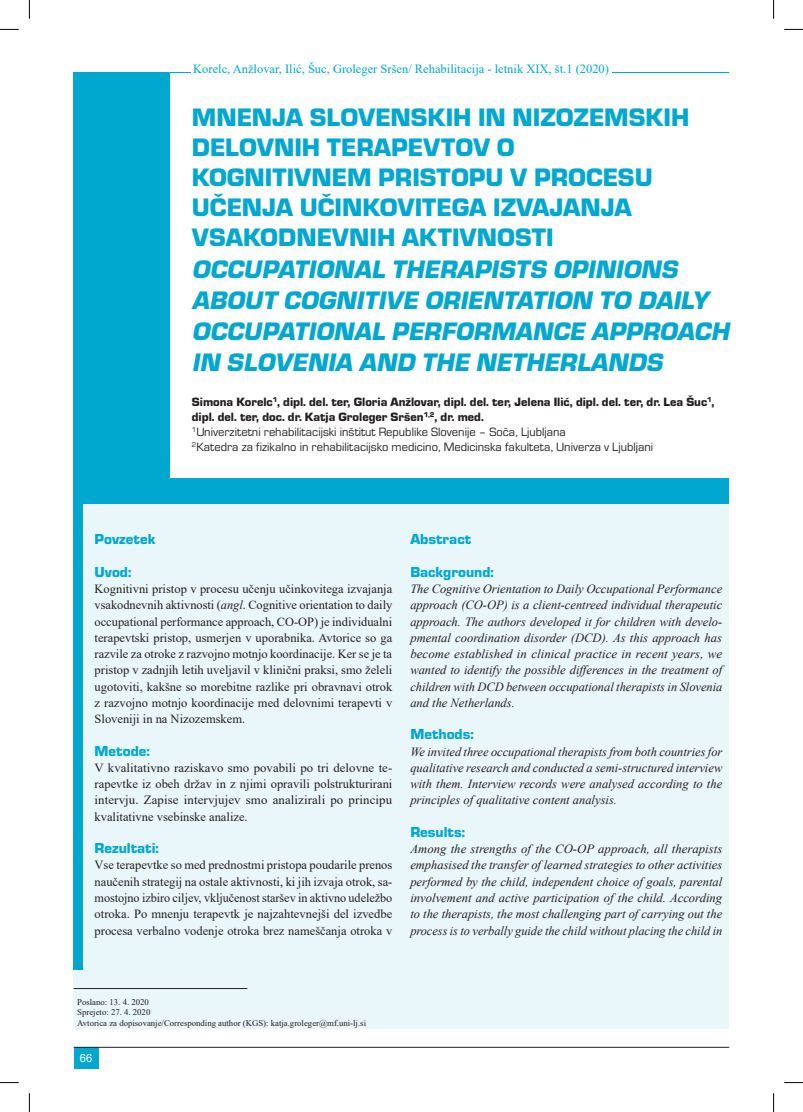
<style>
.page{position:relative;width:803px;height:1112px;background:#fff}
.page>*{position:absolute;margin:0;border:0;box-sizing:border-box;transform-origin:0 0}
.glavni_naslov{font:26.25px/30px "Eurostile TEE Blac";color:#00a7cf}
.glavni_naslov_italic{font:italic 26.25px/31.2px "Eurostile TEE Blac";color:#00a7cf}
.podnaslov{font:15px "Eurostile TEE Blac";color:#00a7cf}
.body_tekst_italic{font:italic 12.5px/16.2px "Times New Roman";color:#231f20;text-align:justify}
.body_tekst{font:12.5px/16.2px "Times New Roman";color:#231f20;text-align:justify}
.Ustanove{font:12.5px "Eurostile TEE";color:#231f20}
.Avtorji{font:12.5px/15px "Eurostile TEE Blac";color:#231f20}
.t1{font:12.5px "Times New Roman";color:#00a7cf}
.t2{font:11.25px "Arial";color:#fff}
.opombe{font:8.75px "Times New Roman";color:#231f20}
.s1{font-style:italic}
</style>
<div class="page">
<div style="left:74px;top:966px;width:655px;height:63px;background:#e9f6fa"></div>
<div style="left:74px;top:73px;width:655px;height:896px;background:#00a7cf"></div>
<div style="left:171px;top:73px;width:558px;height:404px;background:#fff"></div>
<hr style="left:74px;top:988px;width:173px;height:1px;background:#231f20">
<div style="left:84px;top:504px;width:326px;height:465px;background:#e9f6fa"></div>
<div style="left:410px;top:504px;width:319px;height:465px;background:#e9f6fa"></div>
<hr style="left:74px;top:72px;width:655px;height:1px;background:#00a7cf">
<div style="left:191px;top:61px;width:420px;height:15px;background:#fff"></div>
<div style="left:74px;top:1046px;width:24px;height:22px;background:#00a7cf"></div>
<hr style="left:74px;top:1046px;width:655px;height:1px;background:#231f20">
<svg style="left:0;top:29px;width:19px;height:1px"></svg>
<svg style="left:784px;top:29px;width:19px;height:1px"></svg>
<svg style="left:0;top:1082px;width:19px;height:1px"></svg>
<svg style="left:784px;top:1082px;width:19px;height:1px"></svg>
<svg style="left:29px;top:0;width:1px;height:19px"></svg>
<svg style="left:29px;top:1093px;width:1px;height:18px"></svg>
<svg style="left:773px;top:0;width:1px;height:19px"></svg>
<svg style="left:773px;top:1093px;width:1px;height:18px"></svg>
<p class="t1" style="left:193px;top:60px;width:417px">Korelc, Anžlovar, Ilić, Šuc, Groleger Sršen/ Rehabilitacija - letnik XIX, št.1 (2020)</p>
<p class="glavni_naslov" style="left:192px;top:103px;width:499px">MNENJA SLOVENSKIH IN NIZOZEMSKIH<br>DELOVNIH TERAPEVTOV O<br>KOGNITIVNEM PRISTOPU V PROCESU<br>UČENJA UČINKOVITEGA IZVAJANJA<br>VSAKODNEVNIH AKTIVNOSTI</p>
<p class="glavni_naslov_italic" style="left:192px;top:253px;width:544px">OCCUPATIONAL THERAPISTS OPINIONS ABOUT COGNITIVE ORIENTATION TO DAILY OCCUPATIONAL PERFORMANCE APPROACH IN SLOVENIA AND THE NETHERLANDS</p>
<p class="Avtorji" style="left:192px;top:395px;width:524px">Simona Korelc<sup>1</sup>, dipl. del. ter, Gloria Anžlovar, dipl. del. ter, Jelena Ilić, dipl. del. ter, dr. Lea Šuc<sup>1</sup>, dipl. del. ter, doc. dr. Katja Groleger Sršen<sup>1,2</sup>, dr. med.</p>
<p class="Ustanove" style="left:192px;top:425px;width:376px"><sup>1</sup>Univerzitetni rehabilitacijski inštitut Republike Slovenije – Soča, Ljubljana</p>
<p class="Ustanove" style="left:192px;top:440px;width:463px"><sup>2</sup>Katedra za fizikalno in rehabilitacijsko medicino, Medicinska fakulteta, Univerza v Ljubljani</p>
<p class="podnaslov" style="left:95px;top:531px;width:63px">Povzetek</p>
<p class="podnaslov" style="left:95px;top:563px;width:38px">Uvod:</p>
<p class="body_tekst" style="left:95px;top:580px;width:299px">Kognitivni pristop v procesu učenju učinkovitega izvajanja vsakodnevnih aktivnosti (<span class="s1">angl</span>. Cognitive orientation to daily occupational performance approach, CO-OP) je individualni terapevtski pristop, usmerjen v uporabnika. Avtorice so ga razvile za otroke z razvojno motnjo koordinacije. Ker se je ta pristop v zadnjih letih uveljavil v klinični praksi, smo želeli ugotoviti, kakšne so morebitne razlike pri obravnavi otrok z razvojno motnjo koordinacije med delovnimi terapevti v Sloveniji in na Nizozemskem.</p>
<p class="podnaslov" style="left:95px;top:742px;width:57px">Metode:</p>
<p class="body_tekst" style="left:95px;top:759px;width:299px">V kvalitativno raziskavo smo povabili po tri delovne te&shy;rapevtke iz obeh držav in z njimi opravili polstrukturirani intervju. Zapise intervjujev smo analizirali po principu kvalitativne vsebinske analize.</p>
<p class="podnaslov" style="left:95px;top:839px;width:66px">Rezultati:</p>
<p class="body_tekst" style="left:95px;top:856px;width:299px">Vse terapevtke so med prednostmi pristopa poudarile prenos naučenih strategij na ostale aktivnosti, ki jih izvaja otrok, sa&shy;mostojno izbiro ciljev, vključenost staršev in aktivno udeležbo otroka. Po mnenju terapevtk je najzahtevnejši del izvedbe procesa verbalno vodenje otroka brez nameščanja otroka v</p>
<p class="podnaslov" style="left:410px;top:531px;width:62px">Abstract</p>
<p class="podnaslov" style="left:410px;top:563px;width:85px">Background:</p>
<p class="body_tekst_italic" style="left:410px;top:580px;width:313px">The Cognitive Orientation to Daily Occupational Performance approach (CO-OP) is a client-centreed individual therapeutic approach. The authors developed it for children with develo&shy;pmental coordination disorder (DCD). As this approach has become established in clinical practice in recent years, we wanted to identify the possible differences in the treatment of children with DCD between occupational therapists in Slovenia and the Netherlands.</p>
<p class="podnaslov" style="left:410px;top:726px;width:65px">Methods:</p>
<p class="body_tekst_italic" style="left:410px;top:742px;width:313px">We invited three occupational therapists from both countries for qualitative research and conducted a semi-structured interview with them. Interview records were analysed according to the principles of qualitative content analysis.</p>
<p class="podnaslov" style="left:410px;top:823px;width:56px">Results:</p>
<p class="body_tekst_italic" style="left:410px;top:840px;width:313px">Among the strengths of the CO-OP approach, all therapists emphasised the transfer of learned strategies to other activities performed by the child, independent choice of goals, parental involvement and active participation of the child. According to the therapists, the most challenging part of carrying out the process is to verbally guide the child without placing the child in</p>
<p class="opombe" style="left:77px;top:995px;width:73px">Poslano: 13. 4. 2020</p>
<p class="opombe" style="left:77px;top:1005px;width:75px">Sprejeto: 27. 4. 2020</p>
<p class="opombe" style="left:77px;top:1016px;width:290px">Avtorica za dopisovanje/Corresponding author (KGS): katja.groleger@mf.uni-lj.si</p>
<p class="t2" style="left:80px;top:1049px;width:14px">66</p>
</div>
